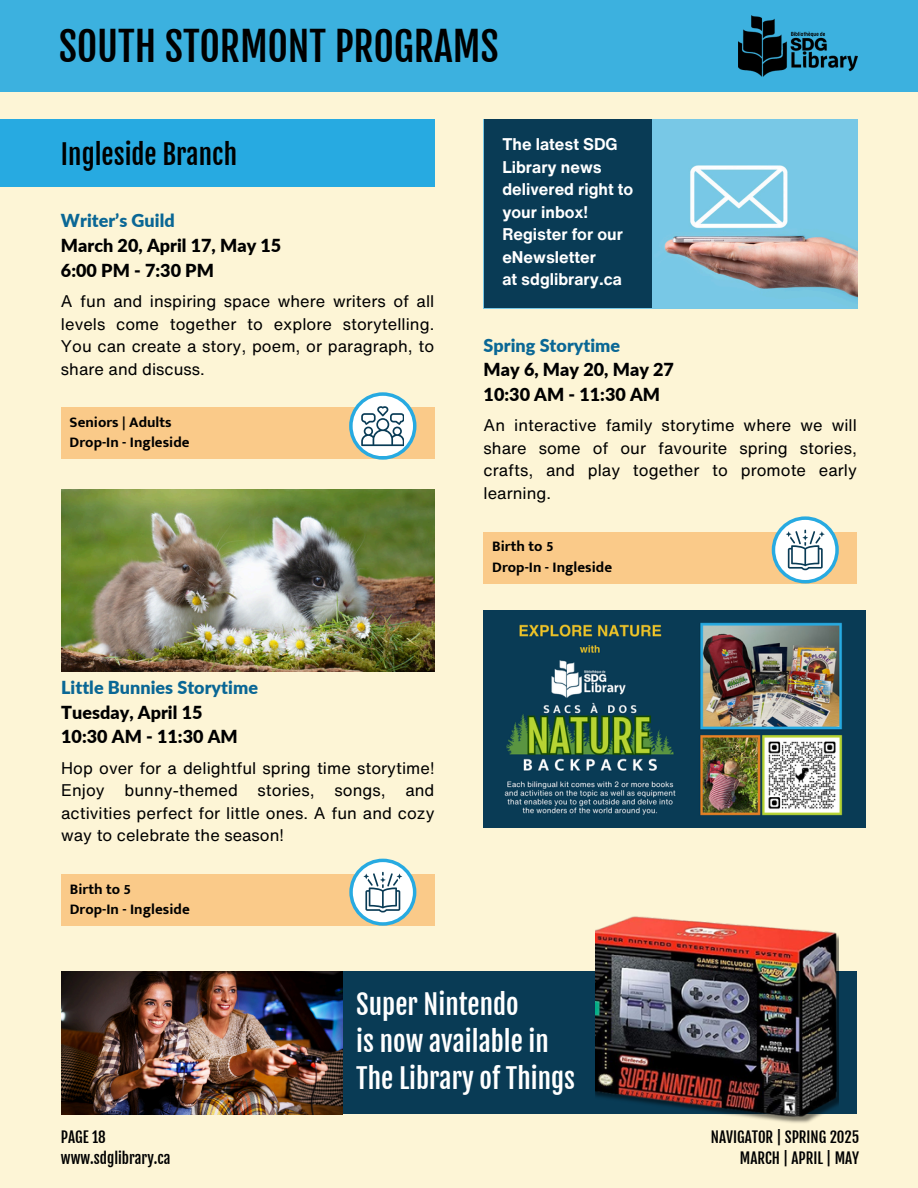
<style>
.page{position:relative;width:918px;height:1188px;background:#fdf5d6}
.page>*{position:absolute;margin:0;border:0;box-sizing:border-box;transform-origin:0 0}
.t1{font:39.45px "Fjalla One";color:#000}
.t2{font:27px/37.2px "Fjalla One";color:#fff}
.t3{font:27px "Fjalla One";color:#000}
.t4{font:900 18px/24.8px "Lato";color:#000}
.t5{font:16.5px/22.5px "Helvetica Now Text";color:#000;text-align:justify}
.t6{font:700 16.5px/22.5px "Helvetica Now Text";color:#fff}
.t7{font:700 15px/20.2px "Mukta Mahee";color:#000}
.t8{font:15px/20.2px "Fjalla One";color:#000;text-align:right}
.s1{color:#0a6795}
</style>
<div class="page">
<div style="left:0;top:0;width:918px;height:92px;background:#3cb1df"></div>
<div style="left:0;top:119px;width:434px;height:68px;background:#27aae1"></div>
<img style="left:738px;top:16px;width:120px;height:61px">
<div style="left:61px;top:874px;width:374px;height:52px;background:#faca89"></div>
<svg style="left:349px;top:859px;width:67px;height:67px"></svg>
<div style="left:353px;top:862px;width:60px;height:60px;background:#fff;border-radius:50%"></div>
<svg style="left:363px;top:872px;width:39px;height:41px"></svg>
<div style="left:61px;top:407px;width:373px;height:52px;background:#faca89"></div>
<svg style="left:349px;top:392px;width:68px;height:68px"></svg>
<div style="left:353px;top:396px;width:60px;height:60px;background:#fff;border-radius:50%"></div>
<svg style="left:361px;top:406px;width:43px;height:40px"></svg>
<div style="left:484px;top:532px;width:373px;height:51px;background:#faca89"></div>
<svg style="left:772px;top:516px;width:67px;height:67px"></svg>
<div style="left:775px;top:520px;width:60px;height:60px;background:#fff;border-radius:50%"></div>
<svg style="left:786px;top:530px;width:39px;height:40px"></svg>
<img style="left:61px;top:490px;width:373px;height:181px">
<img style="left:484px;top:610px;width:381px;height:218px">
<div style="left:61px;top:971px;width:796px;height:143px;background:#093b55"></div>
<img style="left:596px;top:916px;width:243px;height:207px">
<img style="left:62px;top:971px;width:280px;height:143px">
<img style="left:652px;top:119px;width:205px;height:189px">
<div style="left:484px;top:119px;width:168px;height:189px;background:#093b55"></div>
<h3 class="t1" style="left:59px;top:22px;width:442px">SOUTH STORMONT PROGRAMS</h3>
<p class="t3" style="left:61px;top:137px;width:178px">Ingleside Branch</p>
<h3 class="t4" style="left:61px;top:208px;width:222px"><span class="s1">Writer’s Guild<br></span>March 20, April 17, May 15<br>6:00 PM - 7:30 PM</h3>
<h3 class="t5" style="left:61px;top:290px;width:375px">A fun and inspiring space where writers of all levels come together to explore storytelling.<br>You can create a story, poem, or paragraph, to share and discuss.</h3>
<p class="t7" style="left:70px;top:412px;width:121px">Seniors | Adults<br>Drop-In - Ingleside</p>
<h4 class="t4" style="left:61px;top:674px;width:198px"><span class="s1">Little Bunnies Storytime<br></span>Tuesday, April 15<br>10:30 AM - 11:30 AM</h4>
<p class="t5" style="left:61px;top:756px;width:375px">Hop over for a delightful spring time storytime!<br>Enjoy bunny-themed stories, songs, and activities perfect for little ones. A fun and cozy way to celebrate the season!</p>
<h1 class="t7" style="left:70px;top:878px;width:121px">Birth to 5<br>Drop-In - Ingleside</h1>
<p class="t6" style="left:502px;top:133px;width:132px">The latest SDG<br>Library news delivered right to your inbox!<br>Register for our eNewsletter<br>at sdglibrary.ca</p>
<h4 class="t4" style="left:484px;top:332px;width:192px"><span class="s1">Spring Storytime<br></span>May 6, May 20, May 27<br>10:30 AM - 11:30 AM</h4>
<h6 class="t5" style="left:484px;top:414px;width:375px">An interactive family storytime where we will share some of our favourite spring stories, crafts, and play together to promote early learning.</h6>
<h2 class="t7" style="left:492px;top:536px;width:121px">Birth to 5<br>Drop-In - Ingleside</h2>
<p class="t8" style="left:61px;top:1128px;width:46px">PAGE 18</p>
<h6 class="t8" style="left:61px;top:1148px;width:111px">www.sdglibrary.ca</h6>
<h6 class="t2" style="left:356px;top:986px;width:220px">Super Nintendo<br>is now available in<br>The Library of Things</h6>
<p class="t8" style="left:711px;top:1128px;width:150px">NAVIGATOR | SPRING 2025<br>MARCH | APRIL | MAY</p>
</div>
